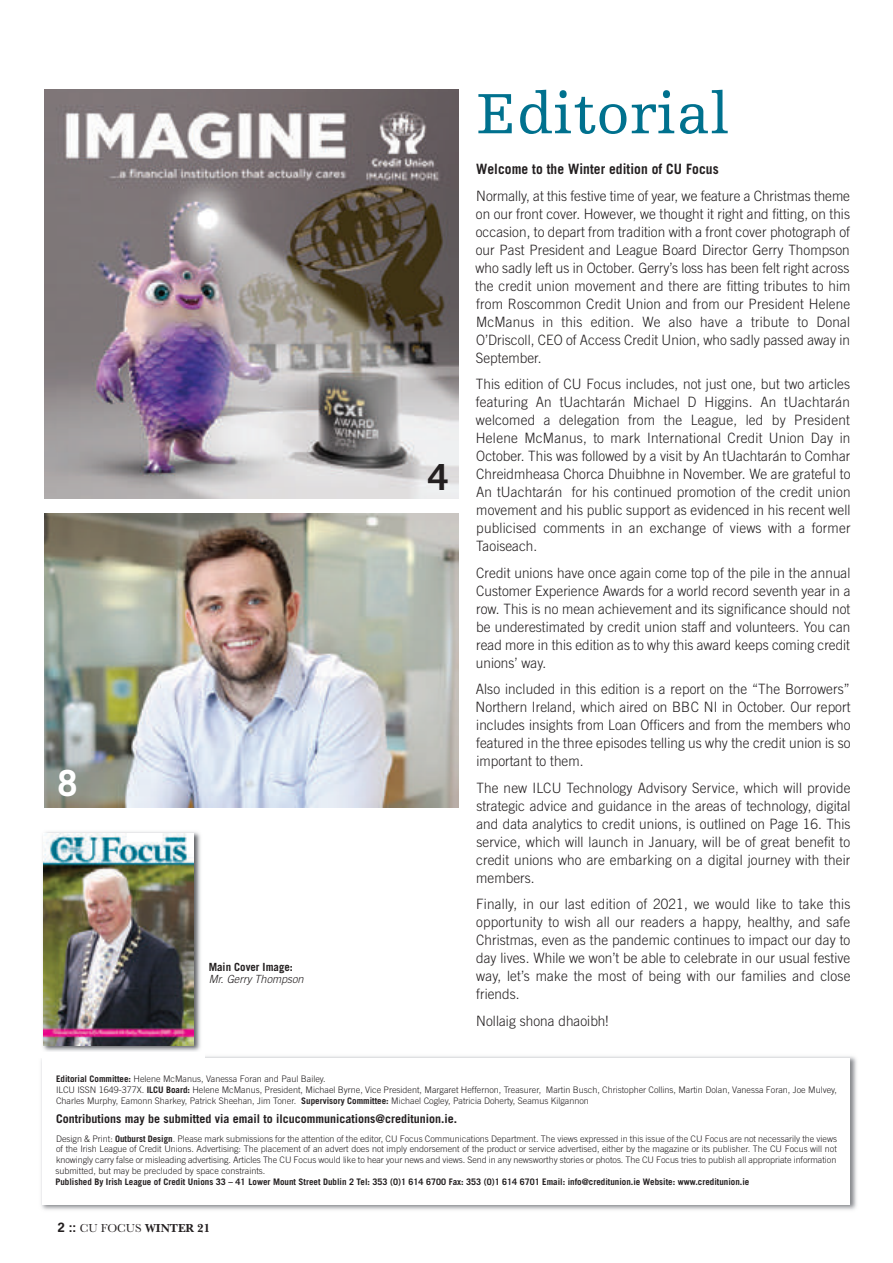
<style>
.page{position:relative;width:893px;height:1263px;background:#fff}
.page>*{position:absolute;margin:0;border:0;box-sizing:border-box;transform-origin:0 0}
.t1{font:60px "Egyptienne FLT Std";color:#00718e}
.t2{font:700 36px "Trade Gothic LT Std";color:#231f20}
.t3{font:700 36px "Trade Gothic LT Std";color:#fff}
.t4{font:300 14.25px/18px "Trade Gothic LT Std";letter-spacing:.005em;color:#231f20;text-align:justify;scale:.95 1}
.t5{font:700 14.25px "Trade Gothic LT Std";letter-spacing:.005em;color:#231f20;scale:.95 1}
.t6{font:700 12px "Trade Gothic LT Std";color:#231f20}
.t7{font:700 12px "Baskerville No 2 BT";color:#231f20}
.t8{font:italic 300 11.25px "Trade Gothic LT Std";color:#231f20}
.t9{font:700 11.25px "Trade Gothic LT Std";color:#231f20}
.t10{font:300 9px/10.8px "Trade Gothic LT Std";color:#231f20}
.t11{font:700 9px "Trade Gothic LT Std";color:#231f20}
.s1{font-weight:700}
.s2{font-family:"News Gothic Std"}
.s3{font-family:"Baskerville";font-weight:400}
</style>
<div class="page">
<img style="left:41px;top:1056px;width:816px;height:154px">
<div style="left:43px;top:1058px;width:807px;height:146px;background:#fff"></div>
<img style="left:41px;top:832px;width:164px;height:225px">
<img style="left:43px;top:833px;width:151px;height:213px">
<img style="left:44px;top:90px;width:415px;height:408px">
<img style="left:44px;top:513px;width:414px;height:294px">
<h2 class="t3" style="left:58px;top:770px;width:22px">8</h2>
<p class="t9" style="left:209px;top:962px;width:86px">Main Cover Image:</p>
<p class="t8" style="left:209px;top:975px;width:96px">Mr. Gerry Thompson</p>
<h2 class="t2" style="left:428px;top:463px;width:22px">4</h2>
<h1 class="t1" style="left:476px;top:90px;width:255px">Editorial</h1>
<p class="t5" style="left:476px;top:164px;width:257px">Welcome to the Winter edition of CU Focus</p>
<p class="t4" style="left:475px;top:188px;width:396px">Normally, at this festive time of year, we feature a Christmas theme on our front cover. However, we thought it right and fitting, on this occasion, to depart from tradition with a front cover photograph of our Past President and League Board Director Gerry Thompson who sadly left us in October. Gerry’s loss has been felt right across the credit union movement and there are fitting tributes to him from Roscommon Credit Union and from our President Helene McManus in this edition. We also have a tribute to Donal O’Driscoll, CEO of Access Credit Union, who sadly passed away in September.</p>
<p class="t4" style="left:476px;top:376px;width:396px">This edition of CU Focus includes, not just one, but two articles featuring An tUachtarán Michael D Higgins. An tUachtarán welcomed a delegation from the League, led by President Helene McManus, to mark International Credit Union Day in October. This was followed by a visit by An tUachtarán to Comhar Chreidmheasa Chorca Dhuibhne in November. We are grateful to An tUachtarán for his continued promotion of the credit union movement and his public support as evidenced in his recent well publicised comments in an exchange of views with a former Taoiseach.</p>
<p class="t4" style="left:476px;top:565px;width:396px">Credit unions have once again come top of the pile in the annual Customer Experience Awards for a world record seventh year in a row. This is no mean achievement and its significance should not be underestimated by credit union staff and volunteers. You can read more in this edition as to why this award keeps coming credit unions’ way.</p>
<p class="t4" style="left:476px;top:681px;width:396px">Also included in this edition is a report on the “The Borrowers” Northern Ireland, which aired on BBC NI in October. Our report includes insights from Loan Officers and from the members who featured in the three episodes telling us why the credit union is so important to them.</p>
<p class="t4" style="left:476px;top:780px;width:396px">The new ILCU Technology Advisory Service, which will provide strategic advice and guidance in the areas of technology, digital and data analytics to credit unions, is outlined on Page 16. This service, which will launch in January, will be of great benefit to credit unions who are embarking on a digital journey with their members.</p>
<p class="t4" style="left:476px;top:896px;width:396px">Finally, in our last edition of 2021, we would like to take this opportunity to wish all our readers a happy, healthy, and safe Christmas, even as the pandemic continues to impact our day to day lives. While we won’t be able to celebrate in our usual festive way, let’s make the most of being with our families and close friends.</p>
<p class="t4" style="left:476px;top:1013px;width:141px">Nollaig shona dhaoibh!</p>
<p class="t10" style="left:56px;top:1074px;width:782px"><span class="s1">Editorial Committee:</span> Helene McManus, Vanessa Foran and Paul Bailey.<br>ILCU ISSN 1649-377X. <span class="s1">ILCU Board:</span> Helene McManus, President, Michael Byrne, Vice President, Margaret Heffernon, Treasurer, Martin Busch, Christopher Collins, Martin Dolan, Vanessa Foran, Joe Mulvey,<br>Charles Murphy, Eamonn Sharkey, Patrick Sheehan, Jim Toner. <span class="s1">Supervisory Committee:</span> Michael Cogley, Patricia Doherty, Seamus Kilgannon</p>
<p class="t6" style="left:56px;top:1114px;width:402px">Contributions may be submitted via email to ilcucommunications@creditunion.ie.</p>
<p class="t10" style="left:55px;top:1134px;width:783px;text-align:justify">Design &amp; Print: <span class="s1">Outburst Design</span>. Please mark submissions for the attention of the editor, CU Focus Communications Department. The views expressed in this issue of the CU Focus are not necessarily the views of the Irish League of Credit Unions. Advertising: The placement of an advert does not imply endorsement of the product or service advertised, either by the magazine or its publisher. The CU Focus will not knowingly carry false or misleading advertising. Articles The CU Focus would like to hear your news and views. Send in any newsworthy stories or photos. The CU Focus tries to publish all appropriate information submitted, but may be precluded by space constraints.</p>
<p class="t11" style="left:55px;top:1178px;width:696px">Published By Irish League of Credit Unions 33 – 41 Lower Mount Street Dublin 2 Tel: 353 (0)1 614 6700 Fax: 353 (0)1 614 6701 Email: info@creditunion.ie Website: www.creditunion.ie</p>
<p class="t7" style="left:58px;top:1223px;width:154px"><span class="s2">2 ::</span> <span class="s3">CU FOCUS</span> WINTER 21</p>
</div>
